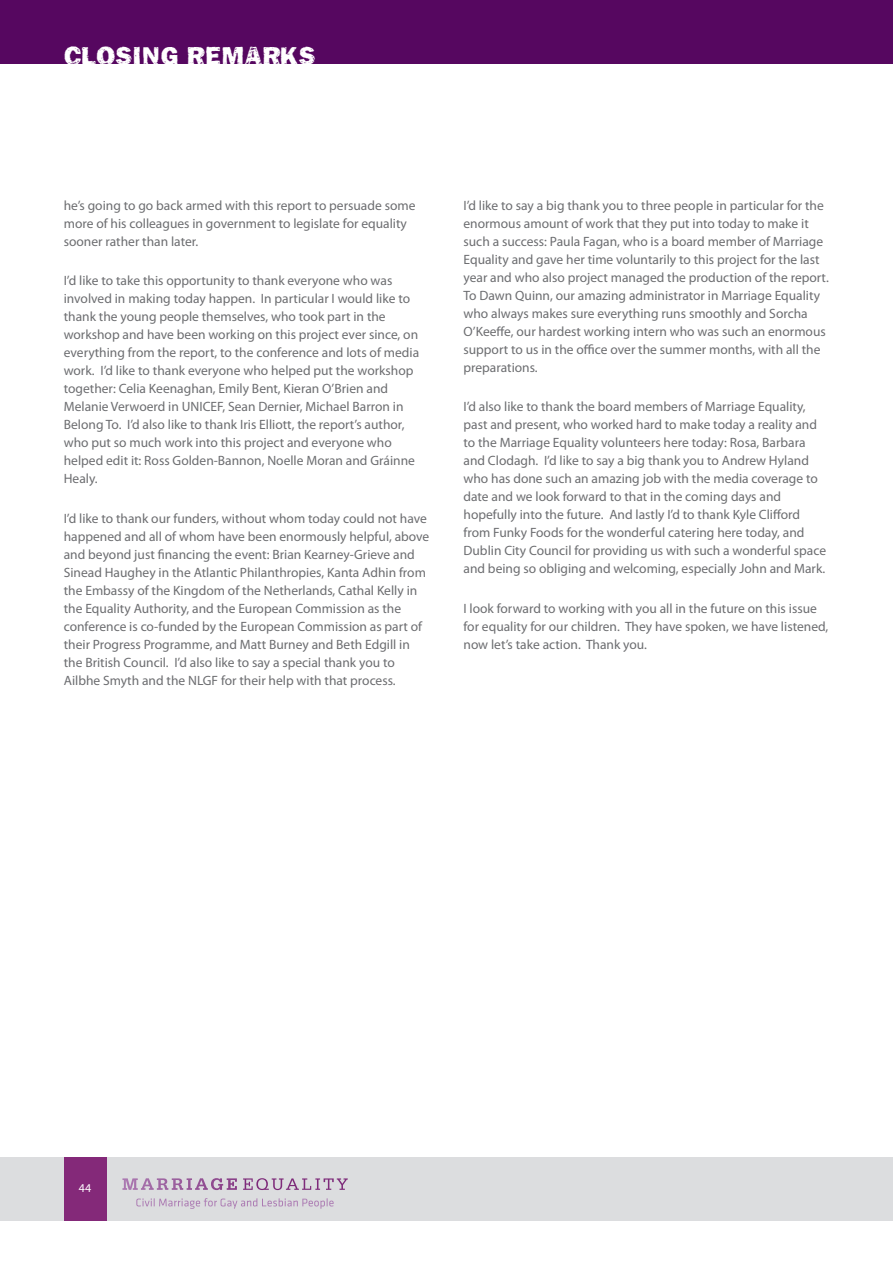
<style>
.page{position:relative;width:893px;height:1263px;background:#fff}
.page>*{position:absolute;margin:0;border:0;box-sizing:border-box;transform-origin:0 0}
.t1{font:27px "Frankie";color:#fff}
.t2{font:13.5px/18px "Myriad Pro";color:#6c6d70}
.t3{font:12px "Myriad Pro";color:#fff}
</style>
<div class="page">
<div style="left:0;top:1157px;width:893px;height:63px;background:#dcdddf"></div>
<div style="left:64px;top:1157px;width:42px;height:63px;background:#842979"></div>
<svg style="left:122px;top:1178px;width:115px;height:12px"></svg>
<svg style="left:243px;top:1178px;width:105px;height:12px"></svg>
<svg style="left:136px;top:1198px;width:198px;height:11px"></svg>
<div style="left:0;top:0;width:893px;height:64px;background:#560760"></div>
<h1 class="t1" style="left:64px;top:40px;width:254px">CLOSING REMARKS</h1>
<p class="t2" style="left:64px;top:198px;width:353px">he’s going to go back armed with this report to persuade some more of his colleagues in government to legislate for equality sooner rather than later.</p>
<p class="t2" style="left:64px;top:273px;width:357px">I’d like to take this opportunity to thank everyone who was involved in making today happen. In particular I would like to thank the young people themselves, who took part in the workshop and have been working on this project ever since, on everything from the report, to the conference and lots of media work. I’d like to thank everyone who helped put the workshop together: Celia Keenaghan, Emily Bent, Kieran O’Brien and Melanie Verwoerd in UNICEF, Sean Dernier, Michael Barron in Belong To. I’d also like to thank Iris Elliott, the report’s author, who put so much work into this project and everyone who helped edit it: Ross Golden-Bannon, Noelle Moran and Gráinne Healy.</p>
<p class="t2" style="left:64px;top:510px;width:367px">I’d like to thank our funders, without whom today could not have happened and all of whom have been enormously helpful, above and beyond just financing the event: Brian Kearney-Grieve and Sinead Haughey in the Atlantic Philanthropies, Kanta Adhin from the Embassy of the Kingdom of the Netherlands, Cathal Kelly in the Equality Authority, and the European Commission as the conference is co-funded by the European Commission as part of their Progress Programme, and Matt Burney and Beth Edgill in the British Council. I’d also like to say a special thank you to Ailbhe Smyth and the NLGF for their help with that process.</p>
<p class="t2" style="left:463px;top:198px;width:367px">I’d like to say a big thank you to three people in particular for the enormous amount of work that they put into today to make it such a success: Paula Fagan, who is a board member of Marriage Equality and gave her time voluntarily to this project for the last year and who also project managed the production of the report.<br>To Dawn Quinn, our amazing administrator in Marriage Equality who always makes sure everything runs smoothly and Sorcha O’Keeffe, our hardest working intern who was such an enormous support to us in the office over the summer months, with all the preparations.</p>
<p class="t2" style="left:463px;top:399px;width:364px">I’d also like to thank the board members of Marriage Equality, past and present, who worked hard to make today a reality and to the Marriage Equality volunteers here today: Rosa, Barbara and Clodagh. I’d like to say a big thank you to Andrew Hyland who has done such an amazing job with the media coverage to date and we look forward to that in the coming days and hopefully into the future. And lastly I’d to thank Kyle Clifford from Funky Foods for the wonderful catering here today, and Dublin City Council for providing us with such a wonderful space and being so obliging and welcoming, especially John and Mark.</p>
<p class="t2" style="left:463px;top:600px;width:366px">I look forward to working with you all in the future on this issue for equality for our children. They have spoken, we have listened, now let’s take action. Thank you.</p>
<p class="t3" style="left:79px;top:1183px;width:14px">44</p>
</div>
